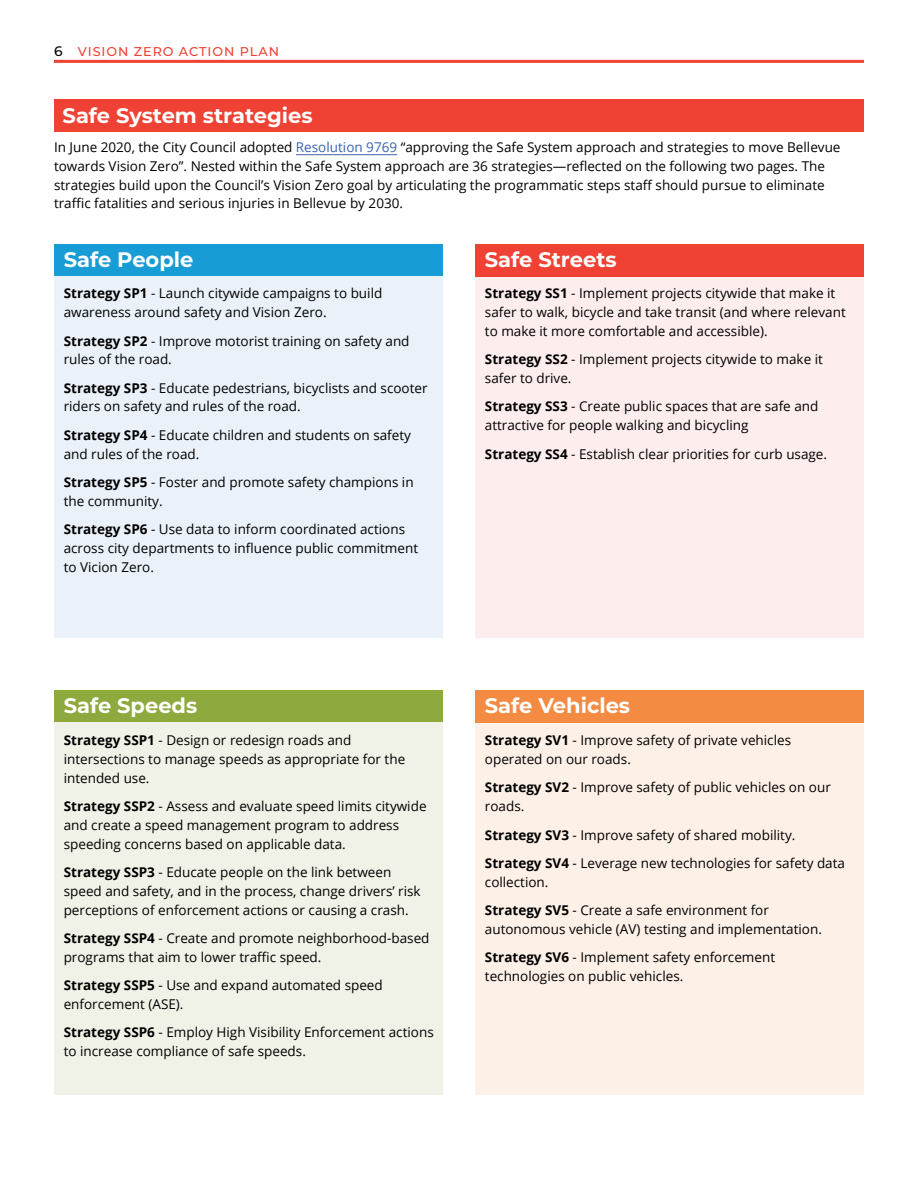
<style>
.page{position:relative;width:918px;height:1188px;background:#fff}
.page>*{position:absolute;margin:0;border:0;box-sizing:border-box;transform-origin:0 0}
.t1{font:700 21px "Montserrat";color:#fff}
.t2{font:13.5px/18.8px "Open Sans";color:#000}
.t3{font:500 12.75px "Montserrat";letter-spacing:.075em;color:#ef4234}
.s1{font-size:13.8px;color:#000}
.s2{color:#3a63af}
.s3{font-weight:700}
</style>
<div class="page">
<hr style="left:54px;top:60px;width:810px;height:3px;background:#ef4234">
<div style="left:55px;top:99px;width:809px;height:33px;background:#ef4234"></div>
<hr style="left:296px;top:154px;width:101px;height:1px;background:#3a63af">
<div style="left:55px;top:244px;width:388px;height:33px;background:#179cd5"></div>
<div style="left:55px;top:690px;width:388px;height:33px;background:#8ea93e"></div>
<div style="left:55px;top:276px;width:388px;height:362px;background:#eaf1f9"></div>
<div style="left:55px;top:722px;width:388px;height:373px;background:#f0f2e7"></div>
<div style="left:475px;top:276px;width:388px;height:362px;background:#fdeded"></div>
<div style="left:475px;top:722px;width:388px;height:373px;background:#fdf0e7"></div>
<div style="left:475px;top:244px;width:388px;height:33px;background:#ef4234"></div>
<div style="left:475px;top:690px;width:388px;height:33px;background:#f38b42"></div>
<p class="t3" style="left:54px;top:43px;width:227px"><span class="s1">6</span> VISION ZERO ACTION PLAN</p>
<h1 class="t1" style="left:63px;top:101px;width:251px">Safe System strategies</h1>
<p class="t2" style="left:54px;top:137px;width:788px">In June 2020, the City Council adopted <span class="s2">Resolution 9769</span> “approving the Safe System approach and strategies to move Bellevue towards Vision Zero”. Nested within the Safe System approach are 36 strategies—reflected on the following two pages. The strategies build upon the Council’s Vision Zero goal by articulating the programmatic steps staff should pursue to eliminate traffic fatalities and serious injuries in Bellevue by 2030.</p>
<h1 class="t1" style="left:64px;top:244px;width:131px">Safe People</h1>
<p class="t2" style="left:64px;top:284px;width:320px"><span class="s3">Strategy SP1</span> - Launch citywide campaigns to build awareness around safety and Vision Zero.</p>
<p class="t2" style="left:64px;top:331px;width:347px"><span class="s3">Strategy SP2</span> - Improve motorist training on safety and rules of the road.</p>
<p class="t2" style="left:64px;top:378px;width:365px"><span class="s3">Strategy SP3</span> - Educate pedestrians, bicyclists and scooter riders on safety and rules of the road.</p>
<p class="t2" style="left:64px;top:425px;width:349px"><span class="s3">Strategy SP4</span> - Educate children and students on safety and rules of the road.</p>
<p class="t2" style="left:64px;top:473px;width:351px"><span class="s3">Strategy SP5</span> - Foster and promote safety champions in the community.</p>
<p class="t2" style="left:64px;top:520px;width:356px"><span class="s3">Strategy SP6</span> - Use data to inform coordinated actions across city departments to influence public commitment to Vicion Zero.</p>
<h1 class="t1" style="left:485px;top:244px;width:133px">Safe Streets</h1>
<p class="t2" style="left:485px;top:284px;width:362px"><span class="s3">Strategy SS1</span> - Implement projects citywide that make it safer to walk, bicycle and take transit (and where relevant to make it more comfortable and accessible).</p>
<p class="t2" style="left:485px;top:350px;width:340px"><span class="s3">Strategy SS2</span> - Implement projects citywide to make it safer to drive.</p>
<p class="t2" style="left:485px;top:397px;width:335px"><span class="s3">Strategy SS3</span> - Create public spaces that are safe and attractive for people walking and bicycling</p>
<p class="t2" style="left:485px;top:444px;width:344px"><span class="s3">Strategy SS4</span> - Establish clear priorities for curb usage.</p>
<h1 class="t1" style="left:64px;top:691px;width:135px">Safe Speeds</h1>
<p class="t2" style="left:64px;top:730px;width:343px"><span class="s3">Strategy SSP1</span> - Design or redesign roads and intersections to manage speeds as appropriate for the intended use.</p>
<p class="t2" style="left:64px;top:796px;width:364px"><span class="s3">Strategy SSP2</span> - Assess and evaluate speed limits citywide and create a speed management program to address speeding concerns based on applicable data.</p>
<p class="t2" style="left:64px;top:862px;width:359px"><span class="s3">Strategy SSP3</span> - Educate people on the link between speed and safety, and in the process, change drivers’ risk perceptions of enforcement actions or causing a crash.</p>
<p class="t2" style="left:64px;top:928px;width:367px"><span class="s3">Strategy SSP4</span> - Create and promote neighborhood-based programs that aim to lower traffic speed.</p>
<p class="t2" style="left:64px;top:976px;width:321px"><span class="s3">Strategy SSP5</span> - Use and expand automated speed enforcement (ASE).</p>
<p class="t2" style="left:64px;top:1023px;width:372px"><span class="s3">Strategy SSP6</span> - Employ High Visibility Enforcement actions to increase compliance of safe speeds.</p>
<h1 class="t1" style="left:485px;top:691px;width:147px">Safe Vehicles</h1>
<p class="t2" style="left:485px;top:730px;width:308px"><span class="s3">Strategy SV1</span> - Improve safety of private vehicles operated on our roads.</p>
<p class="t2" style="left:485px;top:778px;width:347px"><span class="s3">Strategy SV2</span> - Improve safety of public vehicles on our roads.</p>
<p class="t2" style="left:485px;top:820px;width:362px;line-height:28.5px"><span class="s3">Strategy SV3</span> - Improve safety of shared mobility.<br><span class="s3">Strategy SV4</span> - Leverage new technologies for safety data</p>
<p class="t2" style="left:485px;top:867px;width:286px;line-height:28.5px">collection.<br><span class="s3">Strategy SV5</span> - Create a safe environment for</p>
<p class="t2" style="left:485px;top:914px;width:339px;line-height:28.5px">autonomous vehicle (AV) testing and implementation.<br><span class="s3">Strategy SV6</span> - Implement safety enforcement</p>
<p class="t2" style="left:485px;top:967px;width:200px">technologies on public vehicles.</p>
</div>
